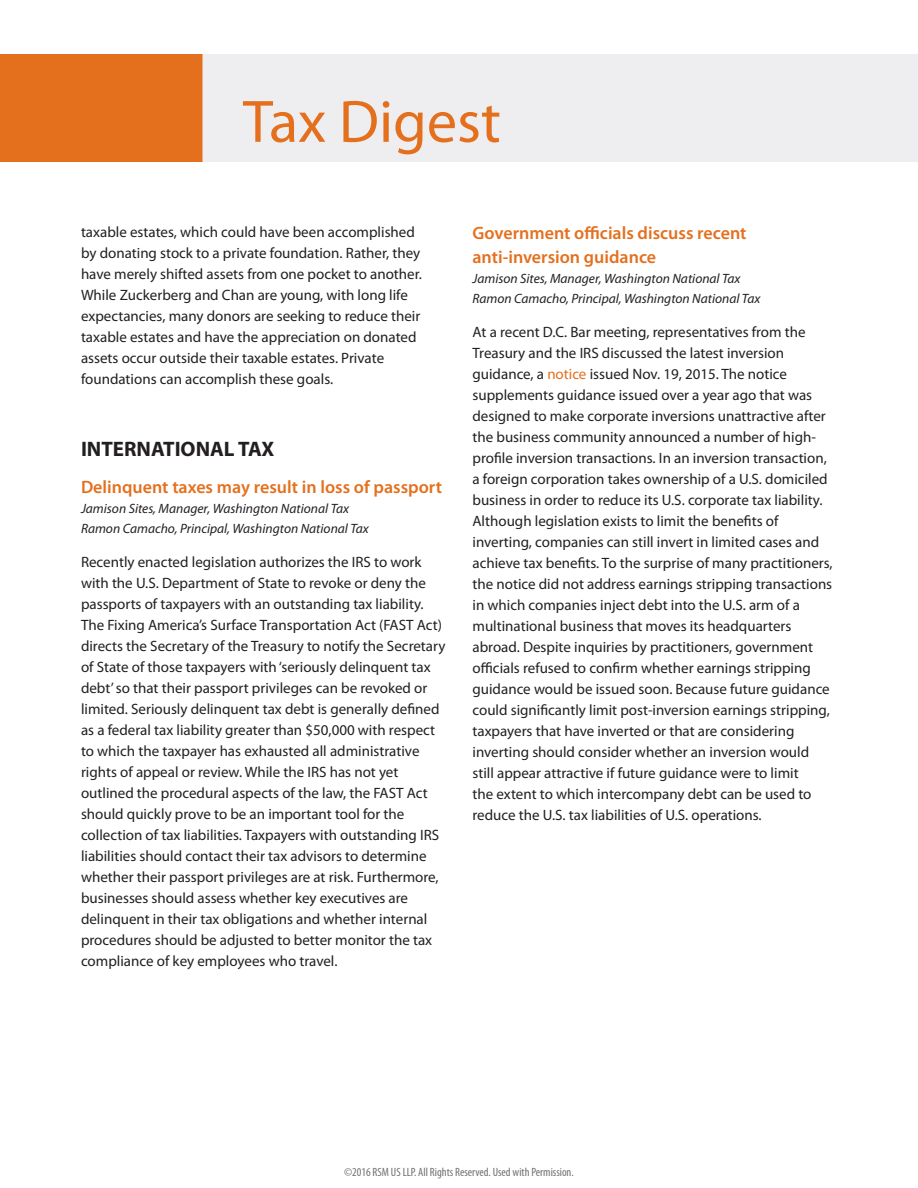
<style>
.page{position:relative;width:918px;height:1188px;background:#fff}
.page>*{position:absolute;margin:0;border:0;box-sizing:border-box;transform-origin:0 0}
.t1{font:60.3px "Myriad Pro";color:#e4701e}
.t2{font:700 21px "Myriad Pro";color:#231f20}
.t3{font:600 18px/24px "Myriad Pro";color:#e4701e}
.t4{font:15px/21px "Myriad Pro";color:#231f20}
.t5{font:italic 13.5px/19.8px "Myriad Pro";color:#231f20}
.t6{font:condensed 12px "Myriad Pro";color:#717074}
.s1{color:#e4701e}
</style>
<div class="page">
<div style="left:202px;top:54px;width:716px;height:108px;background:#eeeef0"></div>
<div style="left:0;top:54px;width:202px;height:108px;background:#e4701e"></div>
<h1 class="t1" style="left:243px;top:84px;width:259px">Tax Digest</h1>
<p class="t4" style="left:81px;top:221px;width:342px">taxable estates, which could have been accomplished by donating stock to a private foundation. Rather, they have merely shifted assets from one pocket to another.<br>While Zuckerberg and Chan are young, with long life expectancies, many donors are seeking to reduce their taxable estates and have the appreciation on donated assets occur outside their taxable estates. Private foundations can accomplish these goals.</p>
<h2 class="t2" style="left:81px;top:435px;width:195px">INTERNATIONAL TAX</h2>
<p class="t3" style="left:81px;top:475px;width:363px">Delinquent taxes may result in loss of passport</p>
<p class="t5" style="left:81px;top:499px;width:289px">Jamison Sites, Manager, Washington National Tax<br>Ramon Camacho, Principal, Washington National Tax</p>
<p class="t4" style="left:81px;top:552px;width:366px">Recently enacted legislation authorizes the IRS to work with the U.S. Department of State to revoke or deny the passports of taxpayers with an outstanding tax liability.<br>The Fixing America’s Surface Transportation Act (FAST Act) directs the Secretary of the Treasury to notify the Secretary of State of those taxpayers with ‘seriously delinquent tax debt’ so that their passport privileges can be revoked or limited. Seriously delinquent tax debt is generally defined as a federal tax liability greater than $50,000 with respect to which the taxpayer has exhausted all administrative rights of appeal or review. While the IRS has not yet outlined the procedural aspects of the law, the FAST Act should quickly prove to be an important tool for the collection of tax liabilities. Taxpayers with outstanding IRS liabilities should contact their tax advisors to determine whether their passport privileges are at risk. Furthermore, businesses should assess whether key executives are delinquent in their tax obligations and whether internal procedures should be adjusted to better monitor the tax compliance of key employees who travel.</p>
<p class="t3" style="left:472px;top:221px;width:276px">Government officials discuss recent anti-inversion guidance</p>
<p class="t5" style="left:472px;top:268px;width:289px">Jamison Sites, Manager, Washington National Tax<br>Ramon Camacho, Principal, Washington National Tax</p>
<p class="t4" style="left:472px;top:321px;width:362px">At a recent D.C. Bar meeting, representatives from the Treasury and the IRS discussed the latest inversion guidance, a <span class="s1">notice</span> issued Nov. 19, 2015. The notice supplements guidance issued over a year ago that was designed to make corporate inversions unattractive after the business community announced a number of high&shy;profile inversion transactions. In an inversion transaction, a foreign corporation takes ownership of a U.S. domiciled business in order to reduce its U.S. corporate tax liability.<br>Although legislation exists to limit the benefits of inverting, companies can still invert in limited cases and achieve tax benefits. To the surprise of many practitioners, the notice did not address earnings stripping transactions in which companies inject debt into the U.S. arm of a multinational business that moves its headquarters abroad. Despite inquiries by practitioners, government officials refused to confirm whether earnings stripping guidance would be issued soon. Because future guidance could significantly limit post-inversion earnings stripping, taxpayers that have inverted or that are considering inverting should consider whether an inversion would still appear attractive if future guidance were to limit<br>the extent to which intercompany debt can be used to reduce the U.S. tax liabilities of U.S. operations.</p>
<p class="t6" style="left:344px;top:1166px;width:231px">©2016 RSM US LLP. All Rights Reserved. Used with Permission.</p>
</div>
